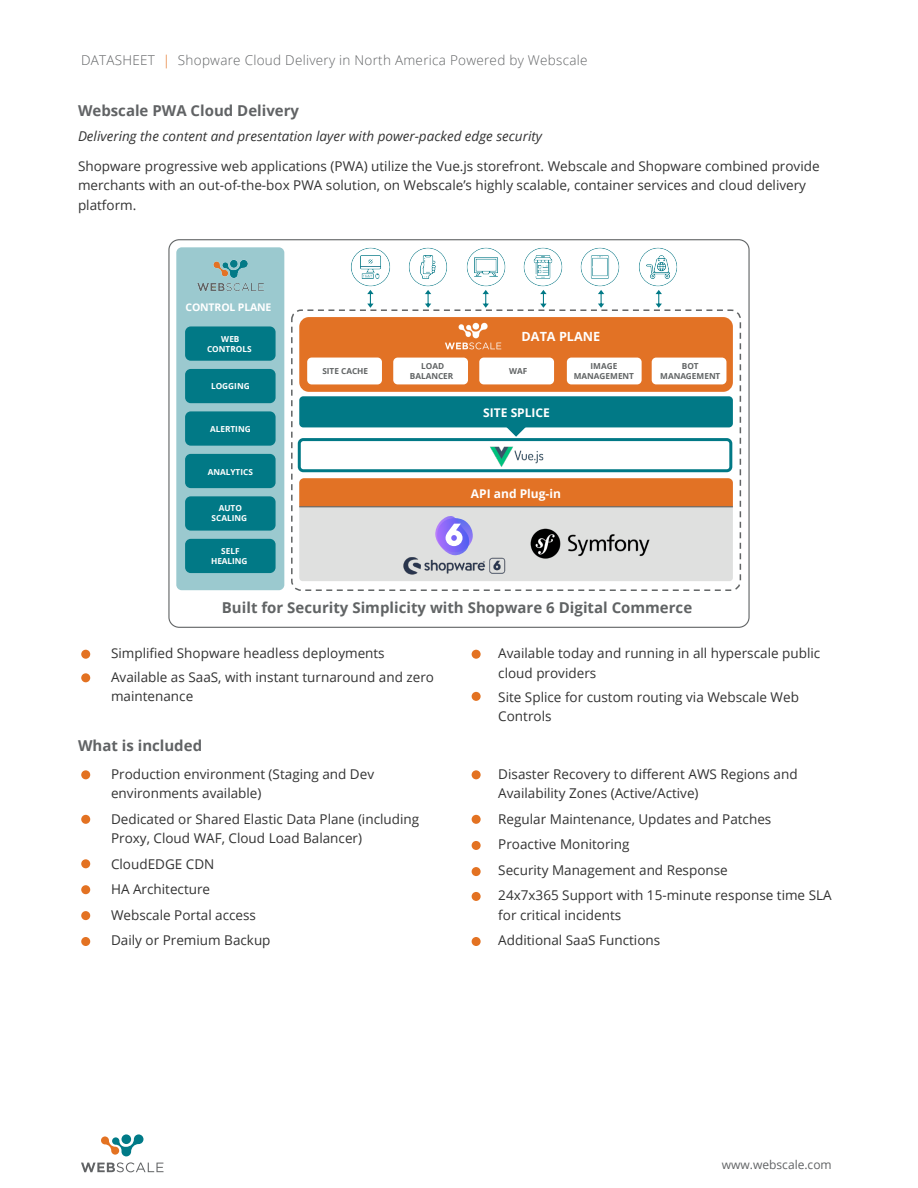
<style>
.page{position:relative;width:918px;height:1188px;background:#fff}
.page>*{position:absolute;margin:0;border:0;box-sizing:border-box;transform-origin:0 0}
.t1{font:700 15px "Open Sans";color:#616465}
.t2{font:700 15px "Open Sans";color:#616365}
.t3{font:13.5px/19.5px "Open Sans";color:#333}
.t4{font:italic 13.5px "Open Sans";color:#333}
.t5{font:300 13.5px "Open Sans";letter-spacing:.02em;color:#616365}
.t6{font:700 12.6px "Open Sans";color:#fff}
.t7{font:700 12px "Open Sans";color:#fff}
.t8{font:12px "Open Sans";color:#616365}
.t9{font:700 10.5px "Open Sans";letter-spacing:-.02em;color:#fff}
.t10{font:700 8.25px/9.9px "Open Sans";color:#fff;text-align:center}
.t11{font:700 8.25px/9.9px "Open Sans";color:#616465;text-align:center}
.s1{color:#e37222}
</style>
<div class="page">
<svg style="left:101px;top:1134px;width:42px;height:22px"></svg>
<svg style="left:81px;top:1162px;width:83px;height:10px"></svg>
<div style="left:291px;top:309px;width:450px;height:282px;border:2px dashed #616465;border-radius:9px"></div>
<svg style="left:367px;top:290px;width:7px;height:18px"></svg>
<svg style="left:425px;top:290px;width:6px;height:18px"></svg>
<svg style="left:483px;top:290px;width:6px;height:18px"></svg>
<svg style="left:540px;top:290px;width:7px;height:18px"></svg>
<svg style="left:598px;top:290px;width:6px;height:18px"></svg>
<svg style="left:656px;top:290px;width:6px;height:18px"></svg>
<img style="left:351px;top:247px;width:39px;height:39px">
<img style="left:409px;top:247px;width:38px;height:39px">
<img style="left:466px;top:247px;width:39px;height:39px">
<img style="left:524px;top:247px;width:39px;height:39px">
<img style="left:581px;top:247px;width:39px;height:39px">
<img style="left:639px;top:247px;width:39px;height:39px">
<div style="left:299px;top:317px;width:434px;height:75px;background:#e27225;border-radius:10px"></div>
<img style="left:440px;top:317px;width:67px;height:33px">
<div style="left:307px;top:358px;width:75px;height:26px;background:#fff;border-radius:4px"></div>
<div style="left:479px;top:358px;width:75px;height:26px;background:#fff;border-radius:4px"></div>
<div style="left:393px;top:358px;width:75px;height:26px;background:#fff;border-radius:4px"></div>
<div style="left:652px;top:358px;width:74px;height:26px;background:#fff;border-radius:4px"></div>
<div style="left:567px;top:358px;width:75px;height:26px;background:#fff;border-radius:4px"></div>
<div style="left:299px;top:396px;width:434px;height:31px;background:#017986;border-radius:4px"></div>
<svg style="left:504px;top:427px;width:25px;height:10px"></svg>
<div style="left:298px;top:438px;width:434px;height:34px;border:3px solid #017986;border-radius:4px"></div>
<div style="left:176px;top:247px;width:108px;height:343px;background:#9bc9cf;border-radius:5px"></div>
<img style="left:197px;top:260px;width:67px;height:32px">
<div style="left:185px;top:539px;width:91px;height:34px;background:#017986;border-radius:6px"></div>
<div style="left:185px;top:496px;width:91px;height:35px;background:#017986;border-radius:6px"></div>
<div style="left:185px;top:454px;width:91px;height:34px;background:#017986;border-radius:6px"></div>
<div style="left:185px;top:411px;width:91px;height:35px;background:#017986;border-radius:6px"></div>
<div style="left:185px;top:369px;width:91px;height:34px;background:#017986;border-radius:6px"></div>
<div style="left:185px;top:326px;width:91px;height:35px;background:#017986;border-radius:6px"></div>
<div style="left:299px;top:479px;width:434px;height:102px;background:#dfe0df;border-radius:3px"></div>
<div style="left:299px;top:478px;width:434px;height:28px;background:#e27225"></div>
<hr style="left:299px;top:506px;width:434px;height:1px;background:#616465">
<img style="left:380px;top:555px;width:150px;height:34px">
<svg style="left:435px;top:516px;width:38px;height:39px"></svg>
<img style="left:529px;top:528px;width:121px;height:33px">
<img style="left:486px;top:438px;width:60px;height:35px">
<div style="left:81px;top:650px;width:9px;height:9px;background:#e37222;border-radius:50%"></div>
<div style="left:81px;top:673px;width:9px;height:9px;background:#e37222;border-radius:50%"></div>
<div style="left:472px;top:650px;width:9px;height:9px;background:#e37222;border-radius:50%"></div>
<div style="left:472px;top:692px;width:9px;height:9px;background:#e37222;border-radius:50%"></div>
<div style="left:81px;top:770px;width:9px;height:9px;background:#e37222;border-radius:50%"></div>
<div style="left:472px;top:770px;width:9px;height:9px;background:#e37222;border-radius:50%"></div>
<div style="left:472px;top:815px;width:9px;height:9px;background:#e37222;border-radius:50%"></div>
<div style="left:472px;top:841px;width:9px;height:9px;background:#e37222;border-radius:50%"></div>
<div style="left:472px;top:867px;width:9px;height:9px;background:#e37222;border-radius:50%"></div>
<div style="left:472px;top:892px;width:9px;height:9px;background:#e37222;border-radius:50%"></div>
<div style="left:472px;top:937px;width:9px;height:9px;background:#e37222;border-radius:50%"></div>
<div style="left:81px;top:815px;width:9px;height:9px;background:#e37222;border-radius:50%"></div>
<div style="left:81px;top:859px;width:9px;height:9px;background:#e37222;border-radius:50%"></div>
<div style="left:81px;top:885px;width:9px;height:9px;background:#e37222;border-radius:50%"></div>
<div style="left:81px;top:911px;width:9px;height:9px;background:#e37222;border-radius:50%"></div>
<div style="left:81px;top:937px;width:9px;height:9px;background:#e37222;border-radius:50%"></div>
<p class="t5" style="left:81px;top:51px;width:508px">DATASHEET <span class="s1">|</span> Shopware Cloud Delivery in North America Powered by Webscale</p>
<p class="t2" style="left:78px;top:100px;width:223px">Webscale PWA Cloud Delivery</p>
<p class="t4" style="left:78px;top:127px;width:466px">Delivering the content and presentation layer with power-packed edge security</p>
<p class="t3" style="left:78px;top:156px;width:743px">Shopware progressive web applications (PWA) utilize the Vue.js storefront. Webscale and Shopware combined provide merchants with an out-of-the-box PWA solution, on Webscale’s highly scalable, container services and cloud delivery platform.</p>
<p class="t9" style="left:186px;top:300px;width:87px">CONTROL PLANE</p>
<p class="t10" style="left:207px;top:334px;width:46px">WEB<br>CONTROLS</p>
<p class="t10" style="left:211px;top:381px;width:40px">LOGGING</p>
<p class="t10" style="left:210px;top:424px;width:42px">ALERTING</p>
<p class="t10" style="left:208px;top:467px;width:47px">ANALYTICS</p>
<p class="t10" style="left:212px;top:503px;width:37px">AUTO<br>SCALING</p>
<p class="t10" style="left:211px;top:546px;width:38px">SELF<br>HEALING</p>
<p class="t6" style="left:522px;top:328px;width:80px">DATA PLANE</p>
<p class="t11" style="left:322px;top:366px;width:47px">SITE CACHE</p>
<p class="t11" style="left:410px;top:361px;width:45px">LOAD<br>BALANCER</p>
<p class="t11" style="left:509px;top:366px;width:20px">WAF</p>
<p class="t11" style="left:660px;top:361px;width:62px">BOT<br>MANAGEMENT</p>
<p class="t11" style="left:574px;top:361px;width:62px">IMAGE<br>MANAGEMENT</p>
<p class="t7" style="left:483px;top:405px;width:68px">SITE SPLICE</p>
<p class="t7" style="left:471px;top:485px;width:92px">API and Plug-in</p>
<p class="t1" style="left:222px;top:597px;width:472px">Built for Security Simplicity with Shopware 6 Digital Commerce</p>
<p class="t3" style="left:111px;top:643px;width:275px">Simplified Shopware headless deployments</p>
<p class="t3" style="left:498px;top:643px;width:323px">Available today and running in all hyperscale public cloud providers</p>
<p class="t3" style="left:498px;top:687px;width:302px">Site Splice for custom routing via Webscale Web<br>Controls</p>
<p class="t3" style="left:111px;top:667px;width:325px">Available as SaaS, with instant turnaround and zero maintenance</p>
<p class="t2" style="left:78px;top:735px;width:126px">What is included</p>
<p class="t3" style="left:111px;top:764px;width:265px">Production environment (Staging and Dev environments available)</p>
<p class="t3" style="left:111px;top:809px;width:310px">Dedicated or Shared Elastic Data Plane (including<br>Proxy, Cloud WAF, Cloud Load Balancer)</p>
<p class="t3" style="left:111px;top:851px;width:161px;line-height:25.5px">CloudEDGE CDN<br>HA Architecture<br>Webscale Portal access<br>Daily or Premium Backup</p>
<p class="t3" style="left:498px;top:764px;width:301px">Disaster Recovery to different AWS Regions and<br>Availability Zones (Active/Active)</p>
<p class="t3" style="left:498px;top:806px;width:335px;line-height:25.5px">Regular Maintenance, Updates and Patches Proactive Monitoring<br>Security Management and Response<br>24x7x365 Support with 15-minute response time SLA</p>
<p class="t3" style="left:498px;top:902px;width:163px;line-height:25.5px">for critical incidents<br>Additional SaaS Functions</p>
<p class="t8" style="left:722px;top:1157px;width:111px">www.webscale.com</p>
</div>
